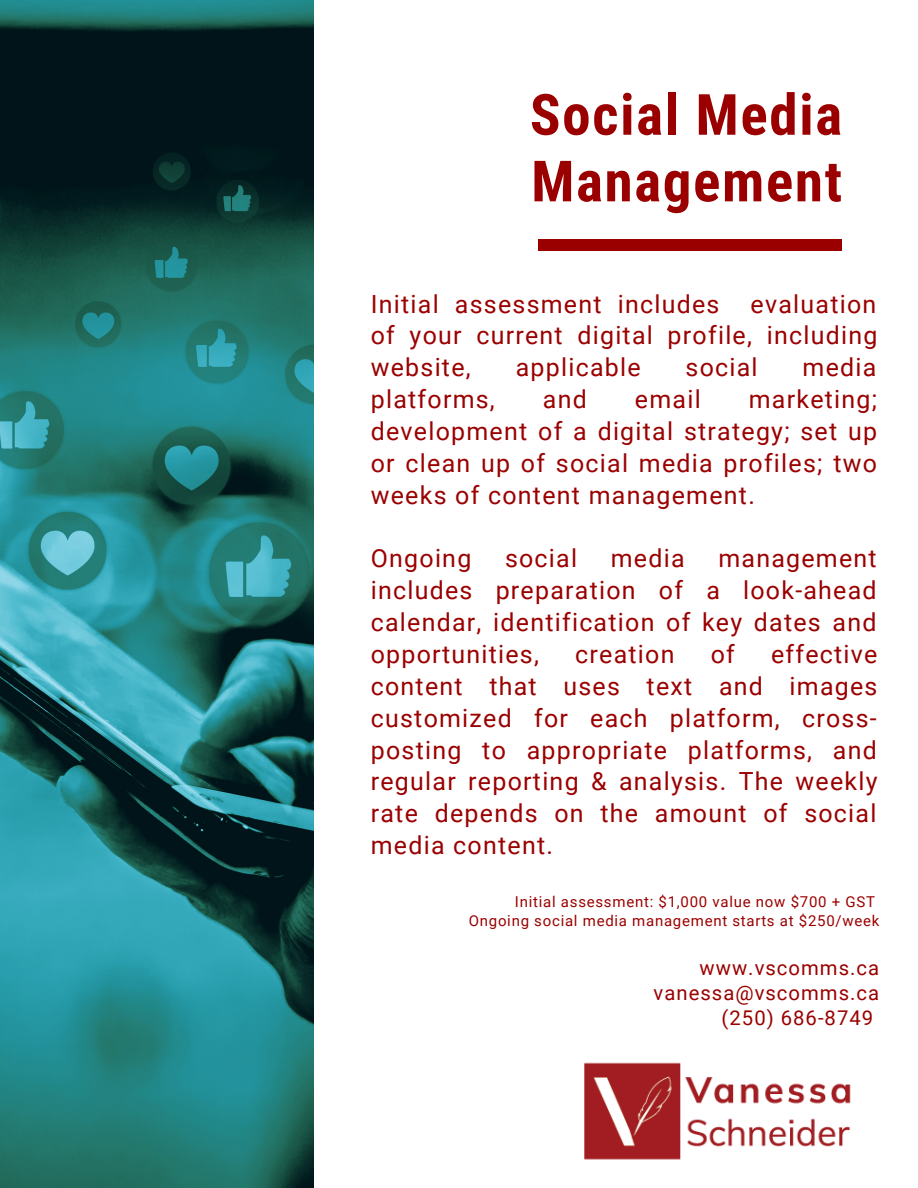
<style>
.page{position:relative;width:918px;height:1188px;background:#fff}
.page>*{position:absolute;margin:0;border:0;box-sizing:border-box;transform-origin:0 0}
.t1{font:700 56.85px/66.6px "Roboto Condensed";letter-spacing:.03em;color:#9b0000}
.t2{font:25.05px/31.8px "Roboto";letter-spacing:.05em;color:#9b0000;text-align:justify}
.t3{font:20.25px/24.8px "Roboto";letter-spacing:.05em;color:#9b0000;text-align:right}
.t4{font:15px/19px "Roboto";letter-spacing:.05em;color:#9b0000;text-align:right}
</style>
<div class="page">
<img style="left:0;top:0;width:314px;height:1188px">
<div style="left:538px;top:240px;width:304px;height:11px;background:#9b0000"></div>
<img style="left:584px;top:1062px;width:267px;height:98px">
<h1 class="t1" style="left:530px;top:82px;width:314px">Social Media<br>Management</h1>
<p class="t2" style="left:371px;top:288px;width:508px">Initial assessment includes evaluation of your current digital profile, including website,</p>
<p class="t2" style="left:516px;top:352px;width:126px">applicable</p>
<p class="t2" style="left:686px;top:352px;width:74px">social</p>
<p class="t2" style="left:803px;top:352px;width:75px">media</p>
<p class="t2" style="left:371px;top:384px;width:126px">platforms,</p>
<p class="t2" style="left:543px;top:384px;width:45px">and</p>
<p class="t2" style="left:635px;top:384px;width:67px">email</p>
<p class="t2" style="left:371px;top:384px;width:508px;text-indent:378px">marketing; development of a digital strategy; set up or clean up of social media profiles; two weeks of content management.</p>
<p class="t2" style="left:371px;top:543px;width:102px">Ongoing</p>
<p class="t2" style="left:505px;top:543px;width:74px">social</p>
<p class="t2" style="left:611px;top:543px;width:75px">media</p>
<p class="t2" style="left:371px;top:543px;width:507px;text-indent:348px">management includes preparation of a look-ahead calendar, identification of key dates and opportunities,</p>
<p class="t2" style="left:371px;top:639px;width:508px;text-indent:400px">effective content that uses text and images customized for each platform, cross&shy;posting to appropriate platforms, and regular reporting &amp; analysis. The weekly rate depends on the amount of social media content.</p>
<p class="t4" style="left:469px;top:892px;width:412px">Initial assessment: $1,000 value now $700 + GST<br>Ongoing social media management starts at $250/week</p>
<p class="t3" style="left:654px;top:956px;width:227px">www.vscomms.ca vanessa@vscomms.ca (250) 686-8749</p>
<p class="t2" style="left:575px;top:639px;width:101px">creation</p>
<p class="t2" style="left:711px;top:639px;width:26px">of</p>
</div>
